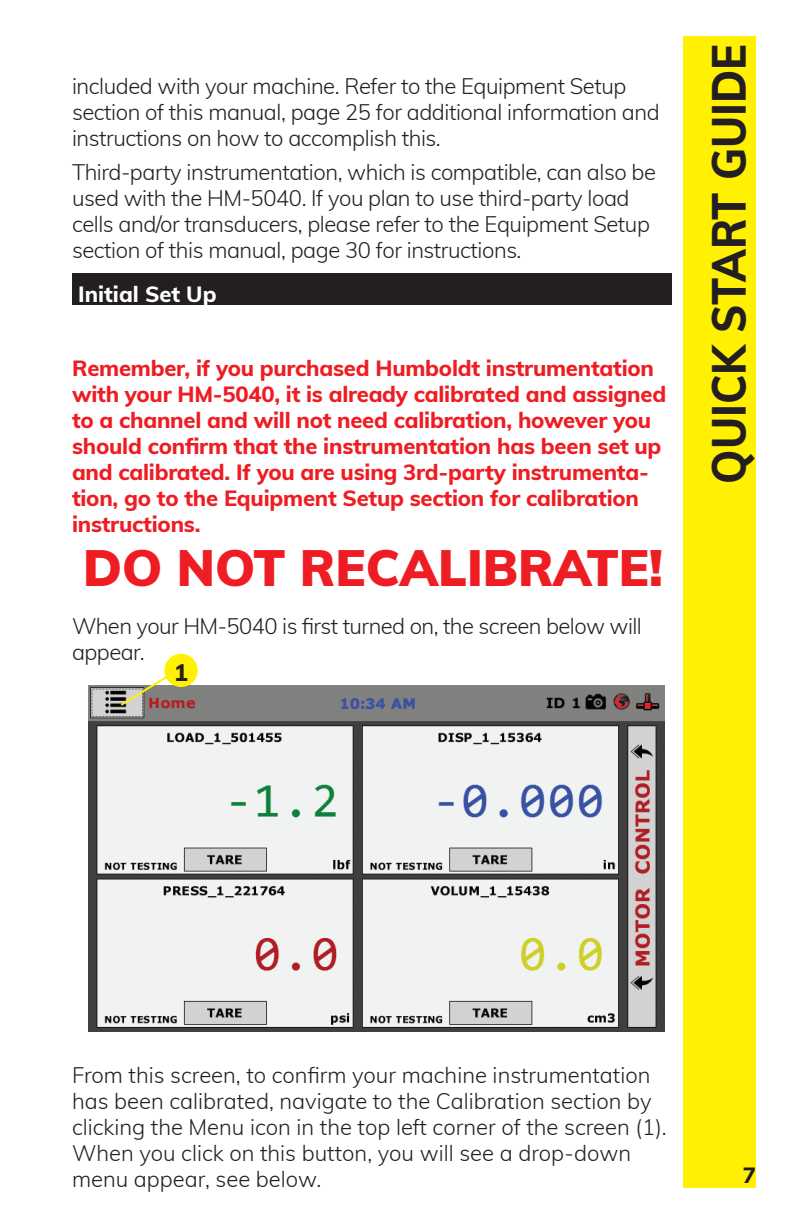
<style>
.page{position:relative;width:792px;height:1224px;background:#fff}
.page>*{position:absolute;margin:0;border:0;box-sizing:border-box;transform-origin:0 0}
.t1{font:900 50px "Muli";color:#ee1d23}
.t2{font:800 48px "Muli";color:#231f20;scale:.9 1}
.t3{font:800 24px "Muli";color:#231f20}
.The_Body{font:300 22px/26px "Muli";letter-spacing:-.02em;color:#231f20}
.The_Body-2{font:800 22px/26px "Muli";letter-spacing:-.01em;color:#ee1d23}
.The_Body-3{font:300 22px/26px "Muli";color:#231f20}
.Sub_Heads{font:800 22px "Muli";color:#fff}
.t4{font:800 22px "Muli";color:#231f20}
</style>
<div class="page">
<div style="left:683px;top:36px;width:73px;height:1152px;background:#fff101"></div>
<img style="left:89px;top:685px;width:576px;height:346px">
<div style="left:164px;top:654px;width:34px;height:33px;background:#fff101;border-radius:50%"></div>
<svg style="left:119px;top:672px;width:54px;height:36px"></svg>
<div style="left:72px;top:274px;width:600px;height:31px;background:#231f20"></div>
<p class="The_Body" style="left:72px;top:72px;width:589px">included with your machine. Refer to the Equipment Setup section of this manual, page 25 for additional information and instructions on how to accomplish this.</p>
<p class="The_Body" style="left:72px;top:158px;width:586px">Third-party instrumentation, which is compatible, can also be used with the HM-5040. If you plan to use third-party load cells and/or transducers, please refer to the Equipment Setup section of this manual, page 30 for instructions.</p>
<p class="Sub_Heads" style="left:78px;top:278px;width:140px">Initial Set Up</p>
<p class="The_Body-2" style="left:72px;top:354px;width:596px">Remember, if you purchased Humboldt instrumentation with your HM-5040, it is already calibrated and assigned to a channel and will not need calibration, however you should confirm that the instrumentation has been set up and calibrated. If you are using 3rd-party instrumenta&shy;tion, go to the Equipment Setup section for calibration instructions.</p>
<p class="t1" style="left:83px;top:531px;width:581px">DO NOT RECALIBRATE!</p>
<p class="The_Body" style="left:72px;top:612px;width:571px">When your HM-5040 is first turned on, the screen below will appear.</p>
<p class="t3" style="left:174px;top:655px;width:16px">1</p>
<h2 class="t2" style="left:694px;top:484px;width:490px;rotate:-90deg">QUICK START GUIDE</h2>
<p class="The_Body-3" style="left:72px;top:1061px;width:596px">From this screen, to confirm your machine instrumentation has been calibrated, navigate to the Calibration section by clicking the Menu icon in the top left corner of the screen (1).<br>When you click on this button, you will see a drop-down menu appear, see below.</p>
<p class="t4" style="left:743px;top:1159px;width:15px">7</p>
</div>
